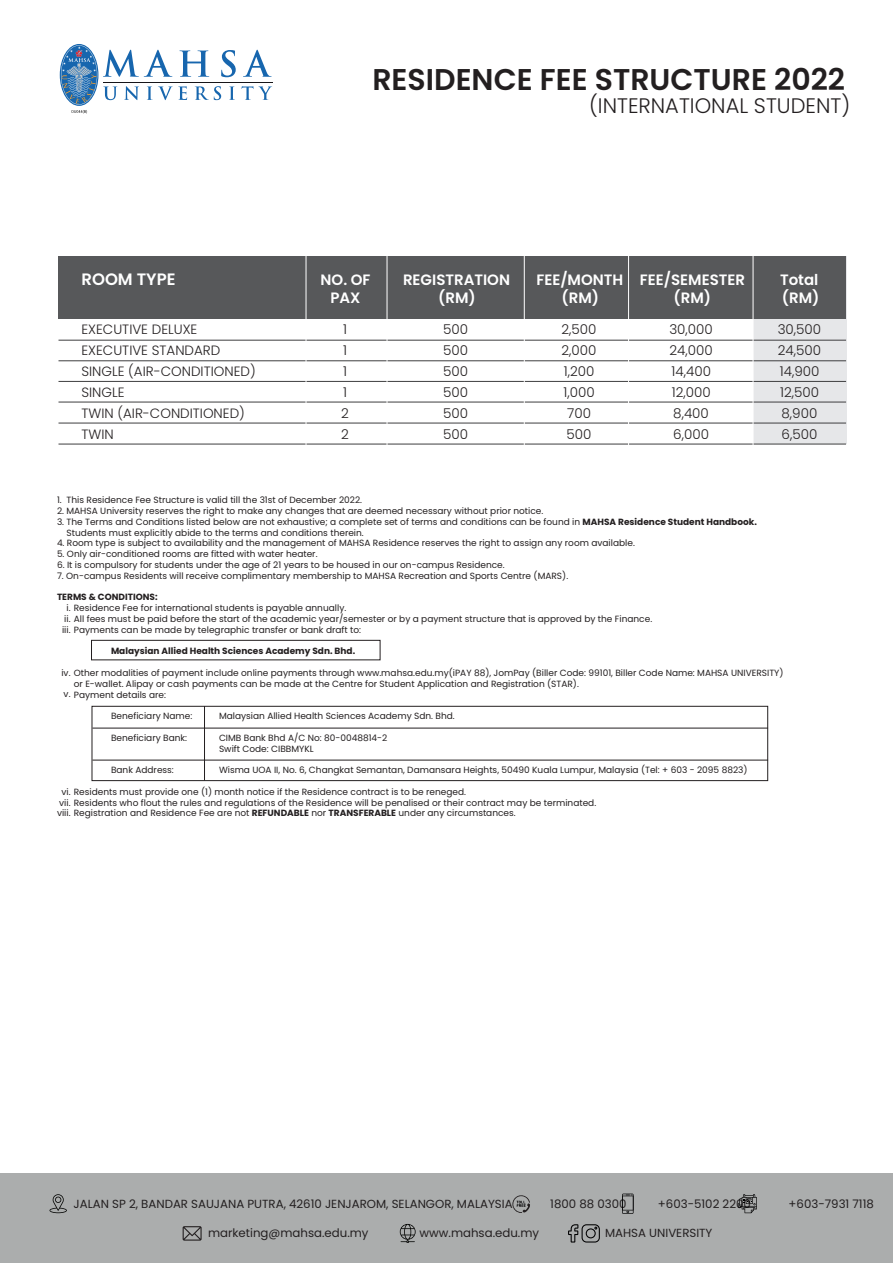
<style>
.page{position:relative;width:893px;height:1263px;background:#fff}
.page>*{position:absolute;margin:0;border:0;box-sizing:border-box;transform-origin:0 0}
.t1{font:600 30px "Poppins";color:#231f20}
.t2{font:300 21px "Poppins";color:#231f20}
.t3{font:600 16.5px "Poppins";color:#fff}
.t4{font:600 15px/18px "Poppins";color:#fff;text-align:center}
.t5{font:300 13.5px/21px "Poppins";color:#231f20}
.t6{font:11.7px "Poppins";color:#231f20}
.t7{font:9px/10.8px "Poppins";color:#231f20}
.t8{font:700 9px "Poppins";color:#231f20}
.s1{font-weight:700}
</style>
<div class="page">
<div style="left:753px;top:256px;width:94px;height:188px;background:#e6e7e9"></div>
<div style="left:59px;top:256px;width:787px;height:63px;background:#57585a"></div>
<hr style="left:58px;top:340px;width:788px;height:1px;background:#3e3e3f">
<hr style="left:58px;top:360px;width:788px;height:1px;background:#3e3e3f">
<hr style="left:58px;top:381px;width:788px;height:1px;background:#3e3e3f">
<hr style="left:58px;top:402px;width:788px;height:1px;background:#3e3e3f">
<hr style="left:58px;top:423px;width:788px;height:1px;background:#3e3e3f">
<hr style="left:58px;top:444px;width:788px;height:1px;background:#3e3e3f">
<div style="left:92px;top:706px;width:676px;height:75px;border:1px solid #231f20"></div>
<hr style="left:204px;top:706px;width:1px;height:74px;background:#231f20">
<hr style="left:92px;top:728px;width:676px;height:1px;background:#231f20">
<hr style="left:92px;top:760px;width:676px;height:1px;background:#231f20">
<div style="left:91px;top:640px;width:289px;height:20px;border:1px solid #231f20"></div>
<svg style="left:103px;top:50px;width:69px;height:27px"></svg>
<svg style="left:179px;top:50px;width:30px;height:27px"></svg>
<svg style="left:221px;top:50px;width:15px;height:27px"></svg>
<svg style="left:243px;top:50px;width:29px;height:27px"></svg>
<svg style="left:103px;top:86px;width:14px;height:14px"></svg>
<svg style="left:124px;top:86px;width:15px;height:14px"></svg>
<svg style="left:147px;top:86px;width:40px;height:14px"></svg>
<svg style="left:195px;top:86px;width:26px;height:14px"></svg>
<svg style="left:229px;top:86px;width:6px;height:14px"></svg>
<svg style="left:241px;top:86px;width:31px;height:14px"></svg>
<hr style="left:103px;top:82px;width:169px;height:1px;background:#161519">
<svg style="left:61px;top:45px;width:36px;height:69px"></svg>
<hr style="left:628px;top:236px;width:1px;height:215px;background:#fff">
<hr style="left:753px;top:236px;width:1px;height:215px;background:#fff">
<hr style="left:524px;top:236px;width:1px;height:215px;background:#fff">
<hr style="left:387px;top:236px;width:1px;height:215px;background:#fff">
<hr style="left:306px;top:236px;width:1px;height:215px;background:#fff">
<div style="left:0;top:1173px;width:893px;height:90px;background:#abadad"></div>
<svg style="left:568px;top:1224px;width:32px;height:18px"></svg>
<svg style="left:400px;top:1224px;width:16px;height:19px"></svg>
<svg style="left:183px;top:1226px;width:19px;height:14px"></svg>
<svg style="left:49px;top:1194px;width:18px;height:19px"></svg>
<svg style="left:512px;top:1195px;width:18px;height:18px"></svg>
<svg style="left:622px;top:1193px;width:11px;height:21px"></svg>
<svg style="left:738px;top:1194px;width:19px;height:19px"></svg>
<h1 class="t1" style="left:372px;top:62px;width:474px">RESIDENCE FEE STRUCTURE 2022</h1>
<h2 class="t2" style="left:589px;top:93px;width:263px">(INTERNATIONAL STUDENT)</h2>
<h3 class="t3" style="left:81px;top:270px;width:96px">ROOM TYPE</h3>
<h3 class="t4" style="left:321px;top:271px;width:51px">NO. OF<br>PAX</h3>
<h3 class="t4" style="left:403px;top:271px;width:109px">REGISTRATION (RM)</h3>
<h3 class="t4" style="left:536px;top:271px;width:88px">FEE/MONTH (RM)</h3>
<h3 class="t4" style="left:780px;top:271px;width:41px;text-align:left">Total (RM)</h3>
<h3 class="t4" style="left:640px;top:271px;width:107px">FEE/SEMESTER (RM)</h3>
<h3 class="t5" style="left:82px;top:318px;width:176px">EXECUTIVE DELUXE<br>EXECUTIVE STANDARD<br>SINGLE (AIR-CONDITIONED)<br>SINGLE<br>TWIN (AIR-CONDITIONED)<br>TWIN</h3>
<h3 class="t5" style="left:341px;top:318px;width:9px">1<br>1<br>1<br>1<br>2<br>2</h3>
<h3 class="t5" style="left:443px;top:318px;width:26px;text-align:justify">500<br>500<br>500<br>500<br>500<br>500</h3>
<h3 class="t5" style="left:562px;top:318px;width:37px;text-align:center">2,500<br>2,000<br>1,200<br>1,000<br>700<br>500</h3>
<h3 class="t5" style="left:669px;top:318px;width:45px">30,000<br>24,000<br>14,400<br>12,000<br>8,400<br>6,000</h3>
<h3 class="t5" style="left:778px;top:319px;width:45px">30,500<br>24,500<br>14,900<br>12,500<br>8,900<br>6,500</h3>
<p class="t7" style="left:57px;top:495px;width:307px">1. This Residence Fee Structure is valid till the 31st of December 2022.</p>
<p class="t7" style="left:57px;top:505px;width:488px">2. MAHSA University reserves the right to make any changes that are deemed necessary without prior notice.</p>
<p class="t7" style="left:67px;top:516px;width:692px;text-indent:-10px">3. The Terms and Conditions listed below are not exhaustive; a complete set of terms and conditions can be found in <span class="s1">MAHSA Residence Student Handbook.<br></span>Students must explicitly abide to the terms and conditions therein.</p>
<p class="t7" style="left:57px;top:538px;width:579px">4. Room type is subject to availability and the management of MAHSA Residence reserves the right to assign any room available.</p>
<p class="t7" style="left:57px;top:549px;width:262px">5. Only air-conditioned rooms are fitted with water heater.</p>
<p class="t7" style="left:57px;top:559px;width:449px">6. It is compulsory for students under the age of 21 years to be housed in our on-campus Residence.</p>
<p class="t7" style="left:57px;top:570px;width:513px">7. On-campus Residents will receive complimentary membership to MAHSA Recreation and Sports Centre (MARS).</p>
<p class="t8" style="left:57px;top:592px;width:102px">TERMS &amp; CONDITIONS:</p>
<p class="t7" style="left:62px;top:603px;width:592px;text-indent:4px">i. Residence Fee for international students is payable annually.<br>ii. All fees must be paid before the start of the academic year/semester or by a payment structure that is approved by the Finance. iii. Payments can be made by telegraphic transfer or bank draft to:</p>
<p class="t8" style="left:111px;top:646px;width:246px">Malaysian Allied Health Sciences Academy Sdn. Bhd.</p>
<p class="t7" style="left:61px;top:667px;width:724px">iv. Other modalities of payment include online payments through www.mahsa.edu.my(iPAY 88), JomPay (Biller Code: 99101, Biller Code Name: MAHSA UNIVERSITY)</p>
<p class="t7" style="left:74px;top:678px;width:507px">or E-wallet. Alipay or cash payments can be made at the Centre for Student Application and Registration (STAR).</p>
<p class="t7" style="left:64px;top:689px;width:104px">v. Payment details are:</p>
<p class="t7" style="left:111px;top:711px;width:83px">Beneficiary Name:</p>
<p class="t7" style="left:219px;top:711px;width:237px">Malaysian Allied Health Sciences Academy Sdn. Bhd.</p>
<p class="t7" style="left:111px;top:732px;width:78px">Beneficiary Bank:</p>
<p class="t7" style="left:219px;top:732px;width:170px">CIMB Bank Bhd A/C No: 80-0048814-2<br>Swift Code: CIBBMYKL</p>
<p class="t7" style="left:111px;top:765px;width:64px">Bank Address:</p>
<p class="t7" style="left:219px;top:765px;width:530px">Wisma UOA II, No. 6, Changkat Semantan, Damansara Heights, 50490 Kuala Lumpur, Malaysia (Tel: + 603 - 2095 8823)</p>
<p class="t7" style="left:57px;top:786px;width:541px;text-indent:4px">vi. Residents must provide one (1) month notice if the Residence contract is to be reneged.<br>vii. Residents who flout the rules and regulations of the Residence will be penalised or their contract may be terminated. viii. Registration and Residence Fee are not <span class="s1">REFUNDABLE</span> nor <span class="s1">TRANSFERABLE</span> under any circumstances.</p>
<p class="t6" style="left:74px;top:1197px;width:440px">JALAN SP 2, BANDAR SAUJANA PUTRA, 42610 JENJAROM, SELANGOR, MALAYSIA</p>
<p class="t6" style="left:550px;top:1197px;width:78px">1800 88 0300</p>
<p class="t6" style="left:658px;top:1197px;width:95px">+603-5102 2200</p>
<p class="t6" style="left:789px;top:1197px;width:87px">+603-7931 7118</p>
<p class="t6" style="left:208px;top:1225px;width:162px">marketing@mahsa.edu.my</p>
<p class="t6" style="left:420px;top:1225px;width:121px">www.mahsa.edu.my</p>
<p class="t6" style="left:605px;top:1225px;width:109px">MAHSA UNIVERSITY</p>
</div>
